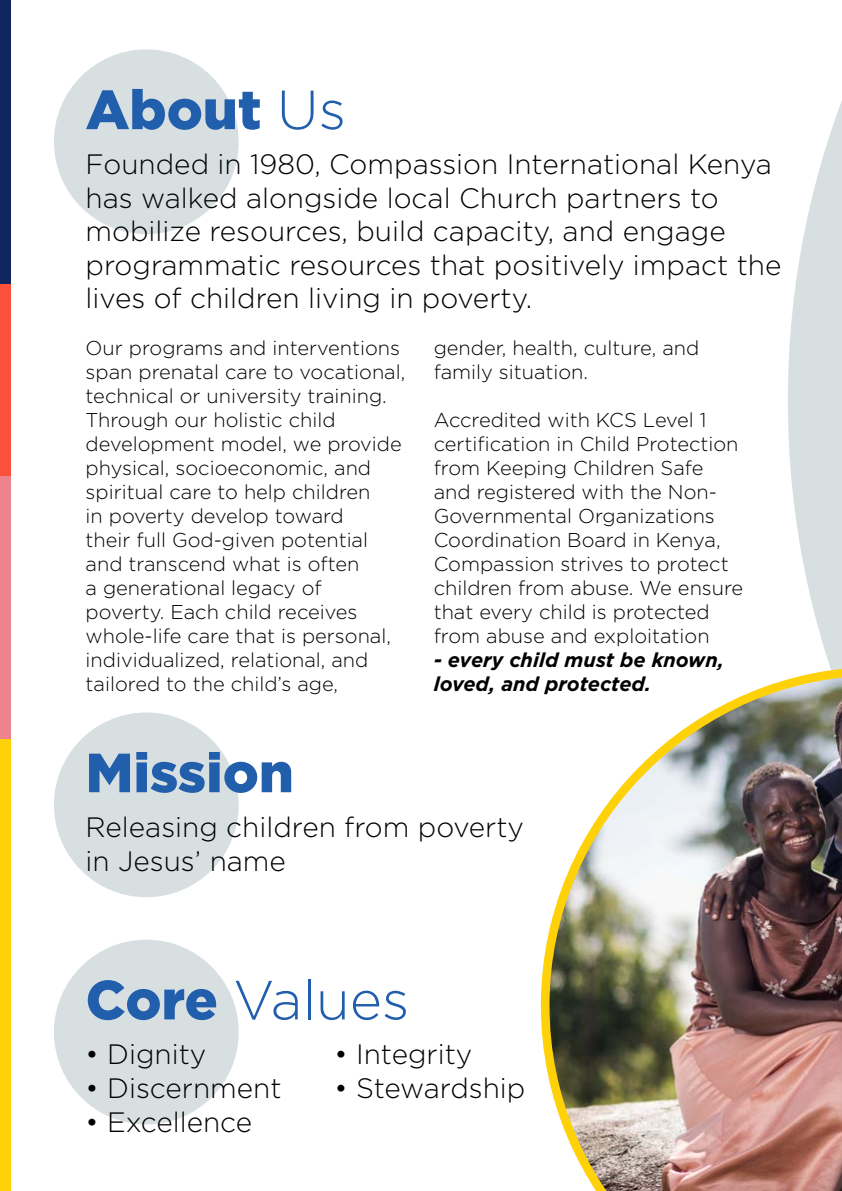
<style>
.page{position:relative;width:842px;height:1191px;background:#fff}
.page>*{position:absolute;margin:0;border:0;box-sizing:border-box;transform-origin:0 0}
.t1{font:900 55px "Gotham";color:#215eac}
.t2{font:300 55px "Gotham";color:#215eac}
.t3{font:300 28px/33.6px "Gotham";color:#000}
.t4{font:300 20px/24px "Gotham";color:#000}
.t5{font:italic 700 20px/24px "Gotham";color:#000}
.s1{font-weight:300}
.s2{font-weight:900}
</style>
<div class="page">
<svg style="left:788px;top:101px;width:54px;height:566px;fill:#d8dfe1"></svg>
<div style="left:54px;top:49px;width:185px;height:185px;background:#d8dfe1;border-radius:50%"></div>
<div style="left:54px;top:712px;width:185px;height:185px;background:#d8dfe1;border-radius:50%"></div>
<div style="left:54px;top:939px;width:185px;height:185px;background:#d8dfe1;border-radius:50%"></div>
<img style="left:541px;top:667px;width:301px;height:524px">
<div style="left:0;top:738px;width:10px;height:453px;background:#fed109"></div>
<div style="left:0;top:476px;width:10px;height:262px;background:#ee828d"></div>
<div style="left:0;top:283px;width:10px;height:193px;background:#fb513a"></div>
<div style="left:0;top:0;width:10px;height:283px;background:#11265e"></div>
<h1 class="t1" style="left:86px;top:72px;width:262px">About <span class="s1">Us</span></h1>
<h2 class="t3" style="left:86px;top:147px;width:697px">Founded in 1980, Compassion International Kenya has walked alongside local Church partners to mobilize resources, build capacity, and engage programmatic resources that positively impact the lives of children living in poverty.</h2>
<p class="t4" style="left:86px;top:335px;width:321px">Our programs and interventions span prenatal care to vocational, technical or university training.<br>Through our holistic child development model, we provide physical, socioeconomic, and spiritual care to help children<br>in poverty develop toward<br>their full God-given potential and transcend what is often<br>a generational legacy of poverty. Each child receives whole-life care that is personal, individualized, relational, and tailored to the child’s age,</p>
<p class="t4" style="left:434px;top:335px;width:267px">gender, health, culture, and family situation.</p>
<p class="t4" style="left:434px;top:407px;width:311px">Accredited with KCS Level 1 certification in Child Protection from Keeping Children Safe and registered with the Non-<br>Governmental Organizations<br>Coordination Board in Kenya,<br>Compassion strives to protect children from abuse. We ensure that every child is protected from abuse and exploitation</p>
<p class="t5" style="left:434px;top:648px;width:292px">- every child must be known, loved, and protected.</p>
<h1 class="t1" style="left:86px;top:735px;width:210px">Mission</h1>
<h2 class="t3" style="left:86px;top:809px;width:440px">Releasing children from poverty in Jesus’ name</h2>
<h1 class="t2" style="left:86px;top:965px;width:325px"><span class="s2">Core</span> Values</h1>
<h2 class="t3" style="left:86px;top:1036px;width:122px">• Dignity</h2>
<h2 class="t3" style="left:86px;top:1070px;width:197px">• Discernment</h2>
<h2 class="t3" style="left:86px;top:1104px;width:168px">• Excellence</h2>
<h2 class="t3" style="left:334px;top:1036px;width:139px">• Integrity</h2>
<h2 class="t3" style="left:334px;top:1070px;width:192px">• Stewardship</h2>
</div>
